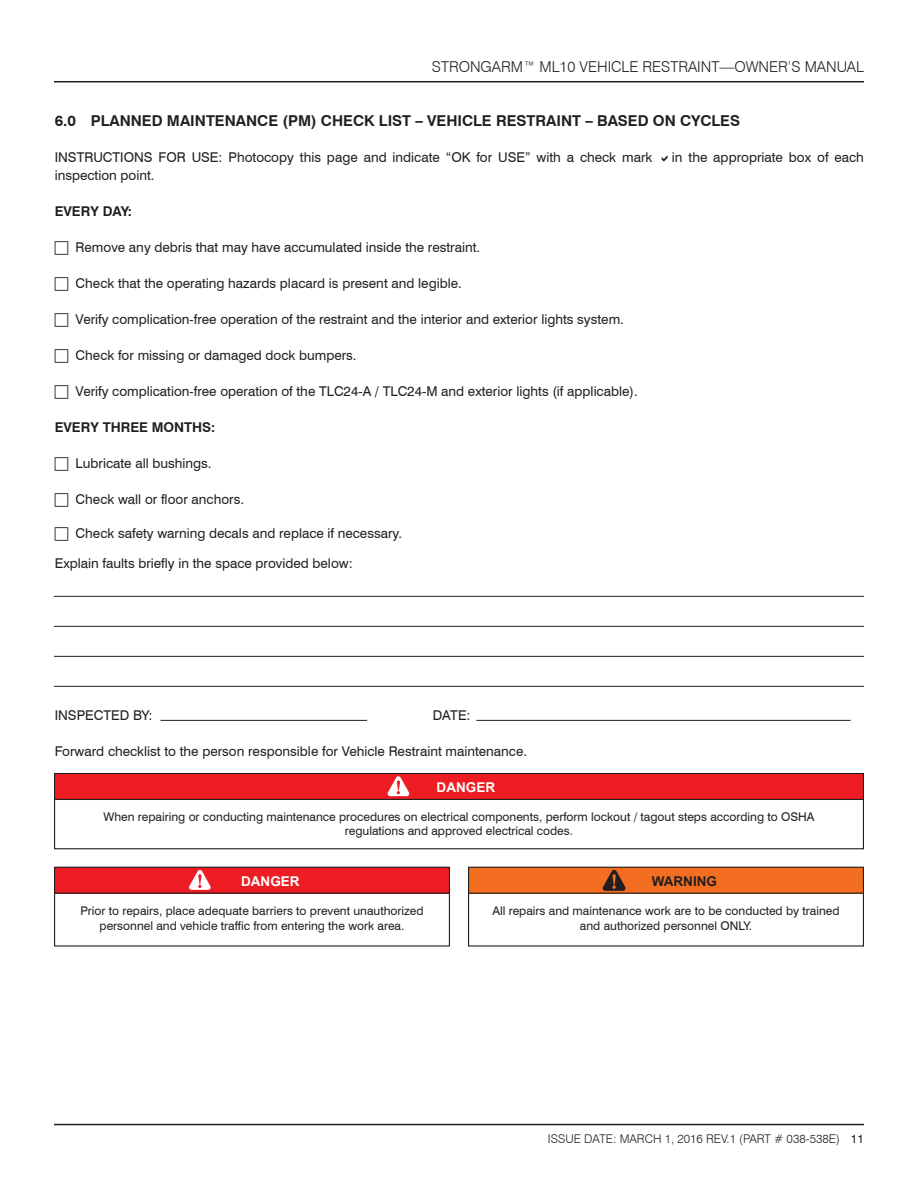
<style>
.page{position:relative;width:918px;height:1188px;background:#fff}
.page>*{position:absolute;margin:0;border:0;box-sizing:border-box;transform-origin:0 0}
.Headers_with_Number{font:700 15px "Swiss 721 BT";color:#231f20}
.t1{font:300 15px "Swiss 721 BT";color:#231f20}
.Body_Copy{font:13.5px "Swiss 721 BT";color:#231f20}
.Body_Copy-2{font:700 13.5px "Swiss 721 BT";color:#231f20}
.Body_Copy-3{font:700 13.5px "Arial";color:#fff}
.Body_Copy-4{font:700 13.5px "Arial";color:#231f20}
.Body_Copy-5{font:12px/14.4px "Swiss 721 BT";color:#231f20;text-align:center}
.t2{font:300 12px "Swiss 721 BT";color:#231f20}
</style>
<div class="page">
<hr style="left:54px;top:1124px;width:810px;height:1px;background:#231f20">
<hr style="left:54px;top:81px;width:810px;height:1px;background:#231f20">
<div style="left:55px;top:867px;width:394px;height:27px;background:#ee1d23"></div>
<div style="left:469px;top:867px;width:394px;height:27px;background:#f36e21"></div>
<div style="left:54px;top:867px;width:396px;height:80px;border:1px solid #231f20"></div>
<div style="left:468px;top:867px;width:396px;height:80px;border:1px solid #231f20"></div>
<svg style="left:189px;top:870px;width:22px;height:20px"></svg>
<div style="left:55px;top:773px;width:808px;height:27px;background:#ee1d23"></div>
<div style="left:54px;top:773px;width:810px;height:76px;border:1px solid #231f20"></div>
<svg style="left:388px;top:776px;width:21px;height:20px"></svg>
<hr style="left:55px;top:799px;width:808px;height:1px;background:#231f20">
<hr style="left:469px;top:893px;width:394px;height:1px;background:#231f20">
<svg style="left:603px;top:870px;width:23px;height:21px"></svg>
<hr style="left:54px;top:596px;width:810px;height:1px;background:#231f20">
<hr style="left:54px;top:626px;width:810px;height:1px;background:#231f20">
<hr style="left:54px;top:656px;width:810px;height:1px;background:#231f20">
<hr style="left:54px;top:686px;width:810px;height:1px;background:#231f20">
<hr style="left:476px;top:720px;width:374px;height:1px;background:#231f20">
<hr style="left:160px;top:720px;width:207px;height:1px;background:#231f20">
<hr style="left:55px;top:893px;width:394px;height:1px;background:#231f20">
<p class="t1" style="left:432px;top:57px;width:434px">STRONGARM™ ML10 VEHICLE RESTRAINT—OWNER’S MANUAL</p>
<p class="Headers_with_Number" style="left:55px;top:112px;width:687px">6.0 PLANNED MAINTENANCE (PM) CHECK LIST – VEHICLE RESTRAINT – BASED ON CYCLES</p>
<p class="Body_Copy" style="left:55px;top:149px;width:599px">INSTRUCTIONS FOR USE: Photocopy this page and indicate “OK for USE” with a check mark</p>
<p class="Body_Copy" style="left:672px;top:149px;width:194px">in the appropriate box of each</p>
<p class="Body_Copy" style="left:55px;top:167px;width:101px">inspection point.</p>
<p class="Body_Copy-2" style="left:55px;top:203px;width:79px">EVERY DAY:</p>
<p class="Body_Copy" style="left:76px;top:239px;width:406px">Remove any debris that may have accumulated inside the restraint.</p>
<p class="Body_Copy" style="left:76px;top:275px;width:388px">Check that the operating hazards placard is present and legible.</p>
<p class="Body_Copy" style="left:76px;top:311px;width:550px">Verify complication-free operation of the restraint and the interior and exterior lights system.</p>
<p class="Body_Copy" style="left:76px;top:347px;width:283px">Check for missing or damaged dock bumpers.</p>
<p class="Body_Copy" style="left:76px;top:383px;width:564px">Verify complication-free operation of the TLC24-A / TLC24-M and exterior lights (if applicable).</p>
<p class="Body_Copy-2" style="left:55px;top:419px;width:162px">EVERY THREE MONTHS:</p>
<p class="Body_Copy" style="left:76px;top:455px;width:138px">Lubricate all bushings.</p>
<p class="Body_Copy" style="left:76px;top:491px;width:170px">Check wall or floor anchors.</p>
<p class="Body_Copy" style="left:76px;top:525px;width:328px">Check safety warning decals and replace if necessary.</p>
<p class="Body_Copy" style="left:55px;top:555px;width:299px">Explain faults briefly in the space provided below:</p>
<p class="Body_Copy" style="left:55px;top:707px;width:99px">INSPECTED BY:</p>
<p class="Body_Copy" style="left:433px;top:707px;width:39px">DATE:</p>
<p class="Body_Copy" style="left:55px;top:743px;width:474px">Forward checklist to the person responsible for Vehicle Restraint maintenance.</p>
<p class="Body_Copy-3" style="left:437px;top:779px;width:60px">DANGER</p>
<p class="Body_Copy-5" style="left:104px;top:809px;width:712px">When repairing or conducting maintenance procedures on electrical components, perform lockout / tagout steps according to OSHA regulations and approved electrical codes.</p>
<p class="Body_Copy-3" style="left:241px;top:872px;width:60px">DANGER</p>
<p class="Body_Copy-4" style="left:652px;top:872px;width:67px">WARNING</p>
<p class="Body_Copy-5" style="left:80px;top:904px;width:345px">Prior to repairs, place adequate barriers to prevent unauthorized personnel and vehicle traffic from entering the work area.</p>
<p class="Body_Copy-5" style="left:492px;top:904px;width:349px">All repairs and maintenance work are to be conducted by trained and authorized personnel ONLY.</p>
<p class="t2" style="left:548px;top:1132px;width:294px">ISSUE DATE: MARCH 1, 2016 REV.1 (PART # 038-538E)</p>
<p class="Body_Copy-5" style="left:851px;top:1132px;width:15px">11</p>
</div>
